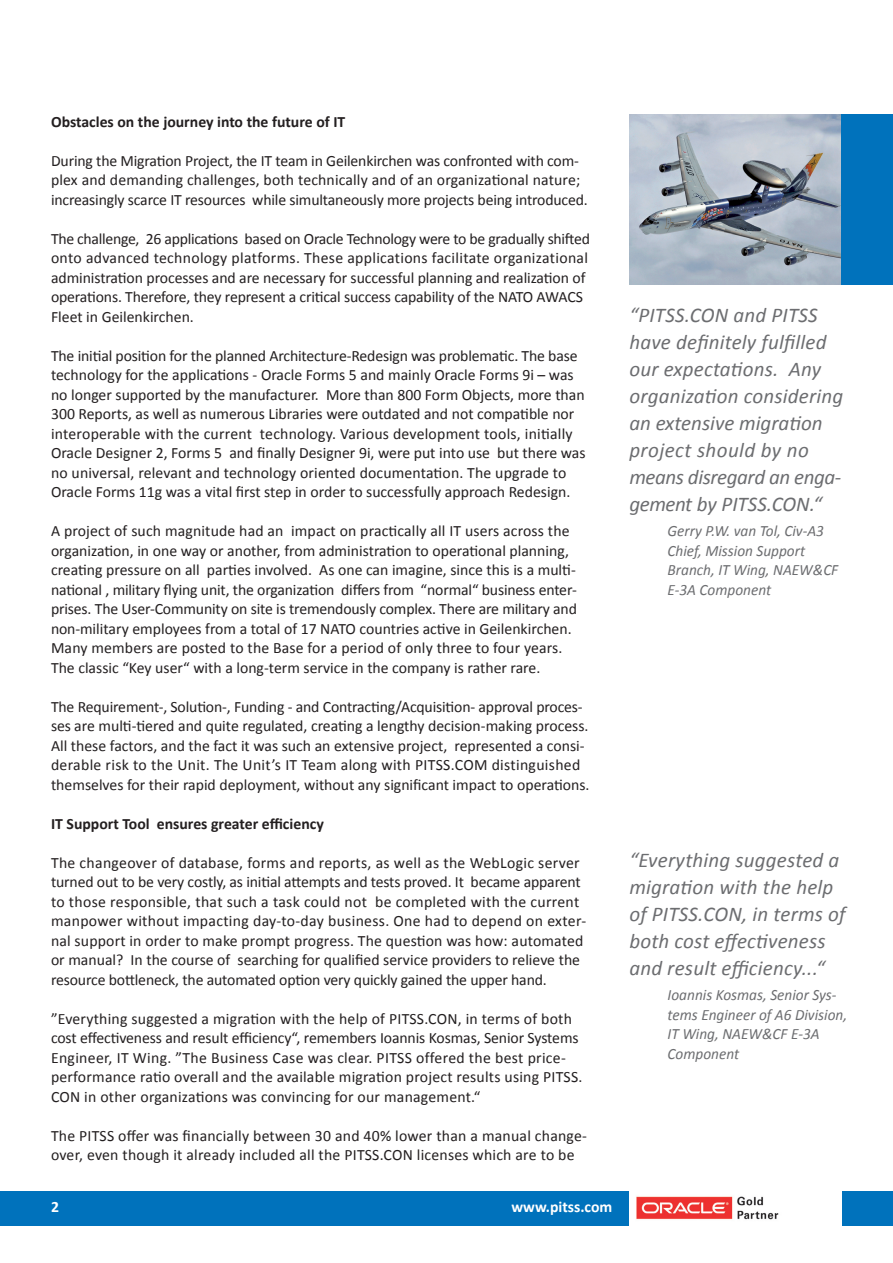
<style>
.page{position:relative;width:893px;height:1263px;background:#fff}
.page>*{position:absolute;margin:0;border:0;box-sizing:border-box;transform-origin:0 0}
.t1{font:italic 21px/27px "Calibri";letter-spacing:.01em;color:#6c6d70}
.t2{font:15.75px/19.5px "Calibri";color:#231f20}
.t3{font:italic 15.75px/19.5px "Calibri";color:#6c6d70}
.t4{font:700 15.75px "Calibri";color:#231f20}
.t5{font:700 15.75px "Calibri";color:#fff}
</style>
<div class="page">
<div style="left:0;top:1191px;width:893px;height:35px;background:#0072bc"></div>
<div style="left:629px;top:1176px;width:213px;height:64px;background:#fff"></div>
<img style="left:636px;top:1196px;width:143px;height:24px">
<img style="left:629px;top:115px;width:213px;height:170px">
<div style="left:842px;top:115px;width:51px;height:170px;background:#0072bc"></div>
<p class="t4" style="left:51px;top:111px;width:296px">Obstacles on the journey into the future of IT</p>
<p class="t2" style="left:51px;top:151px;width:538px">During the Migration Project, the IT team in Geilenkirchen was confronted with com&shy;plex and demanding challenges, both technically and of an organizational nature; increasingly scarce IT resources while simultaneously more projects being introduced.</p>
<p class="t2" style="left:51px;top:229px;width:540px">The challenge, 26 applications based on Oracle Technology were to be gradually shifted onto advanced technology platforms. These applications facilitate organizational administration processes and are necessary for successful planning and realization of operations. Therefore, they represent a critical success capability of the NATO AWACS Fleet in Geilenkirchen.</p>
<p class="t2" style="left:51px;top:346px;width:536px">The initial position for the planned Architecture-Redesign was problematic. The base technology for the applications - Oracle Forms 5 and mainly Oracle Forms 9i – was no longer supported by the manufacturer. More than 800 Form Objects, more than 300 Reports, as well as numerous Libraries were outdated and not compatible nor interoperable with the current technology. Various development tools, initially Oracle Designer 2, Forms 5 and finally Designer 9i, were put into use but there was no universal, relevant and technology oriented documentation. The upgrade to Oracle Forms 11g was a vital first step in order to successfully approach Redesign.</p>
<p class="t2" style="left:51px;top:521px;width:527px">A project of such magnitude had an impact on practically all IT users across the organization, in one way or another, from administration to operational planning, creating pressure on all parties involved. As one can imagine, since this is a multi&shy;national , military flying unit, the organization differs from “normal“ business enter&shy;prises. The User-Community on site is tremendously complex. There are military and non-military employees from a total of 17 NATO countries active in Geilenkirchen.<br>Many members are posted to the Base for a period of only three to four years.<br>The classic “Key user“ with a long-term service in the company is rather rare.</p>
<p class="t2" style="left:51px;top:697px;width:540px">The Requirement-, Solution-, Funding - and Contracting/Acquisition- approval proces&shy;ses are multi-tiered and quite regulated, creating a lengthy decision-making process.<br>All these factors, and the fact it was such an extensive project, represented a consi&shy;derable risk to the Unit. The Unit’s IT Team along with PITSS.COM distinguished themselves for their rapid deployment, without any significant impact to operations.</p>
<p class="t4" style="left:51px;top:813px;width:274px">IT Support Tool ensures greater efficiency</p>
<p class="t2" style="left:51px;top:853px;width:537px">The changeover of database, forms and reports, as well as the WebLogic server turned out to be very costly, as initial attempts and tests proved. It became apparent to those responsible, that such a task could not be completed with the current manpower without impacting day-to-day business. One had to depend on exter&shy;nal support in order to make prompt progress. The question was how: automated or manual? In the course of searching for qualified service providers to relieve the resource bottleneck, the automated option very quickly gained the upper hand.</p>
<p class="t2" style="left:51px;top:1009px;width:533px">”Everything suggested a migration with the help of PITSS.CON, in terms of both cost effectiveness and result efficiency“, remembers Ioannis Kosmas, Senior Systems Engineer, IT Wing. ”The Business Case was clear. PITSS offered the best price&shy;performance ratio overall and the available migration project results using PITSS.<br>CON in other organizations was convincing for our management.“</p>
<p class="t2" style="left:51px;top:1126px;width:537px">The PITSS offer was financially between 30 and 40% lower than a manual change&shy;over, even though it already included all the PITSS.CON licenses which are to be</p>
<p class="t5" style="left:51px;top:1197px;width:9px">2</p>
<p class="t5" style="left:511px;top:1197px;width:103px">www.pitss.com</p>
<h1 class="t1" style="left:629px;top:301px;width:216px">“PITSS.CON and PITSS have definitely fulfilled our expectations. Any organization considering an extensive migration project should by no means disregard an enga&shy;gement by PITSS.CON.“</h1>
<p class="t3" style="left:668px;top:521px;width:172px">Gerry P.W. van Tol, Civ-A3<br>Chief, Mission Support<br>Branch, IT Wing, NAEW&amp;CF<br>E-3A Component</p>
<h1 class="t1" style="left:629px;top:845px;width:218px">“Everything suggested a migration with the help of PITSS.CON, in terms of both cost effectiveness and result efficiency...“</h1>
<p class="t3" style="left:668px;top:984px;width:181px">Ioannis Kosmas, Senior Sys&shy;tems Engineer of A6 Division,<br>IT Wing, NAEW&amp;CF E-3A<br>Component</p>
</div>
